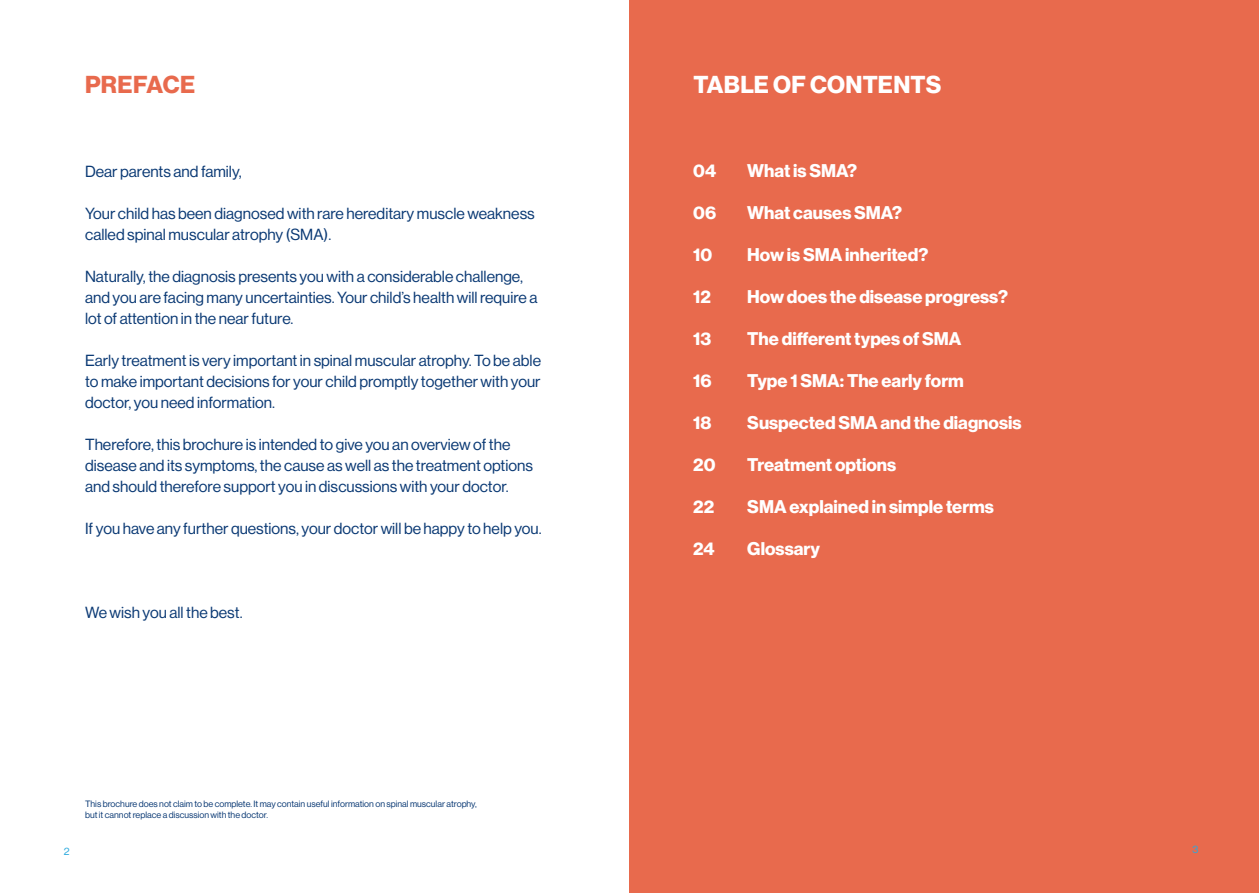
<style>
.page{position:relative;width:1259px;height:893px;background:#fff}
.page>*{position:absolute;margin:0;border:0;box-sizing:border-box;transform-origin:0 0}
.t1{font:700 24px "Volta Modern Display 75";letter-spacing:.01em;color:#fff}
.t2{font:700 24px "Volta Modern Display 75";letter-spacing:.01em;color:#e86a4d}
.t3{font:700 18px "Volta Modern Display 75";color:#fff}
.t4{font:15.75px/21px "Volta Modern Display 55 Roman";color:#0a3974}
.t5{font:10.5px "Volta Modern Display 55 Roman";color:#2aa9dd}
.t6{font:9px/10.8px "Volta Modern Display 55 Roman";color:#0a3974}
</style>
<div class="page">
<div style="left:629px;top:0;width:630px;height:893px;background:#e86a4d"></div>
<h1 class="t2" style="left:85px;top:71px;width:111px">PREFACE</h1>
<h1 class="t1" style="left:693px;top:71px;width:249px">TABLE OF CONTENTS</h1>
<p class="t4" style="left:85px;top:161px;width:158px">Dear parents and family,</p>
<p class="t4" style="left:85px;top:203px;width:451px">Your child has been diagnosed with rare hereditary muscle weakness called spinal muscular atrophy (SMA).</p>
<p class="t4" style="left:85px;top:266px;width:454px">Naturally, the diagnosis presents you with a considerable challenge, and you are facing many uncertainties. Your child’s health will require a lot of attention in the near future.</p>
<p class="t4" style="left:85px;top:350px;width:457px;text-align:justify">Early treatment is very important in spinal muscular atrophy. To be able to make important decisions for your child promptly together with your doctor, you need information.</p>
<p class="t4" style="left:85px;top:434px;width:449px">Therefore, this brochure is intended to give you an overview of the disease and its symptoms, the cause as well as the treatment options and should therefore support you in discussions with your doctor.</p>
<p class="t4" style="left:85px;top:518px;width:458px">If you have any further questions, your doctor will be happy to help you.</p>
<p class="t4" style="left:85px;top:602px;width:159px">We wish you all the best.</p>
<p class="t6" style="left:85px;top:798px;width:393px">This brochure does not claim to be complete. It may contain useful information on spinal muscular atrophy, but it cannot replace a discussion with the doctor.</p>
<p class="t3" style="left:693px;top:160px;width:24px">04</p>
<p class="t3" style="left:747px;top:160px;width:111px">What is SMA?</p>
<p class="t3" style="left:693px;top:202px;width:24px">06</p>
<p class="t3" style="left:747px;top:202px;width:156px">What causes SMA?</p>
<p class="t3" style="left:693px;top:244px;width:21px">10</p>
<p class="t3" style="left:747px;top:244px;width:182px">How is SMA inherited?</p>
<p class="t3" style="left:693px;top:286px;width:19px">12</p>
<p class="t3" style="left:747px;top:286px;width:262px">How does the disease progress?</p>
<p class="t3" style="left:693px;top:328px;width:20px">13</p>
<p class="t3" style="left:747px;top:328px;width:216px">The different types of SMA</p>
<p class="t3" style="left:693px;top:370px;width:20px">16</p>
<p class="t3" style="left:747px;top:370px;width:218px">Type 1 SMA: The early form</p>
<p class="t3" style="left:693px;top:412px;width:20px">18</p>
<p class="t3" style="left:747px;top:412px;width:276px">Suspected SMA and the diagnosis</p>
<p class="t3" style="left:693px;top:454px;width:24px">20</p>
<p class="t3" style="left:747px;top:454px;width:150px">Treatment options</p>
<p class="t3" style="left:693px;top:496px;width:23px">22</p>
<p class="t3" style="left:747px;top:496px;width:248px">SMA explained in simple terms</p>
<p class="t3" style="left:693px;top:538px;width:23px">24</p>
<p class="t3" style="left:747px;top:538px;width:74px">Glossary</p>
<p class="t5" style="left:64px;top:845px;width:7px">2</p>
<p class="t5" style="left:1192px;top:843px;width:7px">3</p>
</div>
